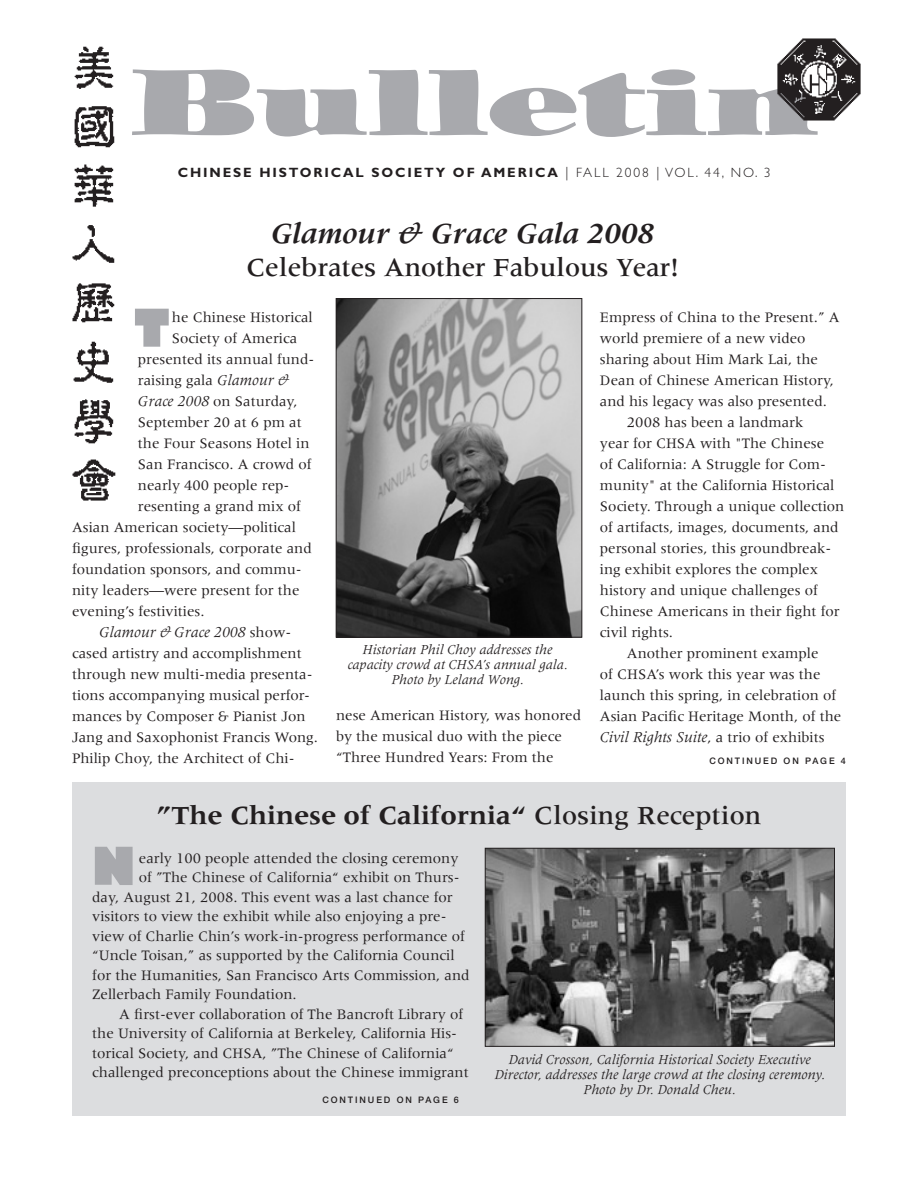
<style>
.page{position:relative;width:918px;height:1188px;background:#fff}
.page>*{position:absolute;margin:0;border:0;box-sizing:border-box;transform-origin:0 0}
.t1{font:90px "Ozwald";color:#a8a9ad}
.Cap{font:800 51px "Gill Sans";color:#a8a9ad}
.Head{font:italic 700 30px "Meridien";color:#231f20}
.Head-2{font:700 27px "Meridien";color:#231f20}
.Head-3{font:500 27px "Meridien";color:#231f20}
.Body_text{font:italic 15.75px "Meridien";color:#231f20}
.Body_text-2{font:15px/21px "Meridien";color:#231f20}
.Body_text_2{font:15px "Meridien";color:#231f20}
.t2{font:italic 14.25px/15px "Meridien";color:#231f20;text-align:center}
.t3{font:700 13.5px "Gill Sans";letter-spacing:.14em;color:#231f20}
.t4{font:500 9px "Helvetica Neue";letter-spacing:.21em;color:#231f20}
.s1{font-weight:300}
.s2{font-style:italic;font-size:15.75px}
.s3{font-style:normal;font-size:15px}
.s4{font-weight:500}
</style>
<div class="page">
<div style="left:72px;top:783px;width:774px;height:333px;background:#dcdddf"></div>
<img style="left:777px;top:38px;width:84px;height:83px">
<img style="left:72px;top:46px;width:44px;height:455px">
<img style="left:338px;top:300px;width:242px;height:335px">
<div style="left:336px;top:298px;width:246px;height:339px;border:1px solid #231f20"></div>
<img style="left:487px;top:850px;width:346px;height:195px">
<div style="left:485px;top:848px;width:350px;height:199px;border:1px solid #231f20"></div>
<p class="t1" style="left:131px;top:40px;width:689px">Bulletin</p>
<p class="t3" style="left:178px;top:164px;width:595px">CHINESE HISTORICAL SOCIETY OF AMERICA <span class="s1">| FALL 2008 | VOL. 44, NO. 3</span></p>
<p class="Head" style="left:271px;top:217px;width:385px">Glamour &amp; Grace Gala 2008</p>
<p class="Head-3" style="left:246px;top:252px;width:435px">Celebrates Another Fabulous Year!</p>
<p class="Cap" style="left:134px;top:296px;width:37px">T</p>
<p class="Body_text_2" style="left:172px;top:309px;width:142px">he Chinese Historical</p>
<p class="Body_text_2" style="left:172px;top:330px;width:127px">Society of America</p>
<p class="Body_text_2" style="left:138px;top:351px;width:178px">presented its annual fund-</p>
<p class="Body_text_2" style="left:138px;top:372px;width:152px">raising gala <span class="s2">Glamour &amp;</span></p>
<p class="Body_text_2" style="left:138px;top:393px;width:161px"><span class="s2">Grace 2008</span> on Saturday,</p>
<p class="Body_text_2" style="left:138px;top:414px;width:165px">September 20 at 6 pm at</p>
<p class="Body_text_2" style="left:138px;top:435px;width:173px">the Four Seasons Hotel in</p>
<p class="Body_text_2" style="left:138px;top:456px;width:175px">San Francisco. A crowd of</p>
<p class="Body_text_2" style="left:138px;top:477px;width:153px">nearly 400 people rep-</p>
<p class="Body_text_2" style="left:138px;top:498px;width:165px">resenting a grand mix of</p>
<p class="Body_text_2" style="left:72px;top:519px;width:225px">Asian American society—political</p>
<p class="Body_text_2" style="left:72px;top:540px;width:241px">figures, professionals, corporate and</p>
<p class="Body_text_2" style="left:72px;top:561px;width:231px">foundation sponsors, and commu-</p>
<p class="Body_text_2" style="left:72px;top:582px;width:229px">nity leaders—were present for the</p>
<p class="Body_text_2" style="left:72px;top:603px;width:134px">evening’s festivities.</p>
<p class="Body_text" style="left:99px;top:624px;width:194px">Glamour &amp; Grace 2008 <span class="s3">show-</span></p>
<p class="Body_text-2" style="left:72px;top:643px;width:247px">cased artistry and accomplishment through new multi-media presenta&shy;tions accompanying musical perfor&shy;mances by Composer &amp; Pianist Jon Jang and Saxophonist Francis Wong.<br>Philip Choy, the Architect of Chi-</p>
<p class="t2" style="left:348px;top:642px;width:221px">Historian Phil Choy addresses the capacity crowd at CHSA’s annual gala.<br>Photo by Leland Wong.</p>
<p class="Body_text-2" style="left:336px;top:705px;width:247px">nese American History, was honored by the musical duo with the piece “Three Hundred Years: From the</p>
<p class="Body_text-2" style="left:600px;top:307px;width:241px">Empress of China to the Present.” A world premiere of a new video sharing about Him Mark Lai, the<br>Dean of Chinese American History, and his legacy was also presented.</p>
<p class="Body_text-2" style="left:600px;top:412px;width:246px;text-indent:27px">2008 has been a landmark<br>year for CHSA with "The Chinese<br>of California: A Struggle for Com&shy;munity" at the California Historical<br>Society. Through a unique collection of artifacts, images, documents, and personal stories, this groundbreak&shy;ing exhibit explores the complex history and unique challenges of<br>Chinese Americans in their fight for civil rights.</p>
<p class="Body_text-2" style="left:600px;top:643px;width:243px;text-indent:27px">Another prominent example<br>of CHSA’s work this year was the launch this spring, in celebration of Asian Pacific Heritage Month, of the</p>
<p class="Body_text" style="left:600px;top:729px;width:226px">Civil Rights Suite<span class="s3">, a trio of exhibits</span></p>
<p class="t4" style="left:709px;top:755px;width:138px">CONTINUED ON PAGE 4</p>
<p class="Head-2" style="left:157px;top:800px;width:606px">”The Chinese of California“ <span class="s4">Closing Reception</span></p>
<p class="Body_text_2" style="left:139px;top:850px;width:321px">early 100 people attended the closing ceremony</p>
<p class="Body_text_2" style="left:139px;top:869px;width:322px">of ”The Chinese of California“ exhibit on Thurs-</p>
<p class="Body_text_2" style="left:92px;top:889px;width:362px">day, August 21, 2008. This event was a last chance for</p>
<p class="Body_text_2" style="left:92px;top:908px;width:356px">visitors to view the exhibit while also enjoying a pre-</p>
<p class="Body_text_2" style="left:92px;top:928px;width:374px">view of Charlie Chin’s work-in-progress performance of</p>
<p class="Body_text_2" style="left:92px;top:947px;width:364px">“Uncle Toisan,” as supported by the California Council</p>
<p class="Body_text_2" style="left:92px;top:967px;width:379px">for the Humanities, San Francisco Arts Commission, and</p>
<p class="Body_text_2" style="left:92px;top:986px;width:206px">Zellerbach Family Foundation.</p>
<p class="Body_text-2" style="left:92px;top:1004px;width:378px;line-height:19.5px;text-indent:27px">A first-ever collaboration of The Bancroft Library of the University of California at Berkeley, California His&shy;torical Society, and CHSA, ”The Chinese of California“ challenged preconceptions about the Chinese immigrant</p>
<p class="Cap" style="left:91px;top:834px;width:47px">N</p>
<p class="t2" style="left:494px;top:1052px;width:332px">David Crosson, California Historical Society Executive<br>Director, addresses the large crowd at the closing ceremony.</p>
<p class="t2" style="left:583px;top:1082px;width:154px">Photo by Dr. Donald Cheu.</p>
<p class="t4" style="left:322px;top:1095px;width:138px">CONTINUED ON PAGE 6</p>
</div>
